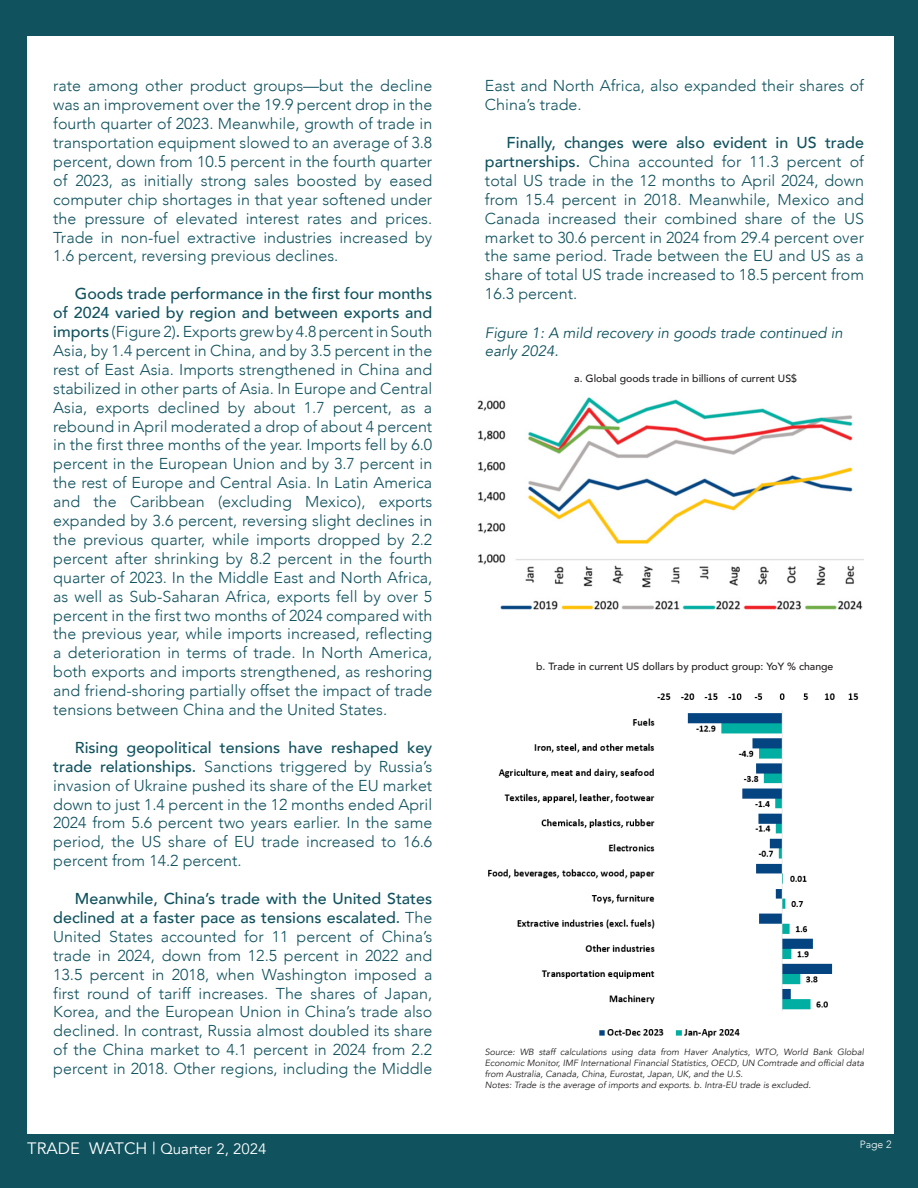
<style>
.page{position:relative;width:918px;height:1188px;background:#10525e}
.page>*{position:absolute;margin:0;border:0;box-sizing:border-box;transform-origin:0 0}
.Paragraph_Style_1{font:300 15.75px/18.9px "Avenir";color:#10525e;text-align:justify}
.t1{font:italic 15px/18px "Avenir";color:#10525e}
.Figure__Table_Titles{font:15px "Avenir";color:#fff}
.t2{font:500 10.5px "Avenir";color:#231f20}
.Figure__Table_Titles-2{font:300 10.5px "Avenir";color:#fff}
.t3{font:italic 9px/10.8px "Avenir";color:#231f20;text-align:justify}
.s1{font-weight:500}
.s2{font-size:16.5px}
</style>
<div class="page">
<div style="left:27px;top:37px;width:866px;height:1097px;background:#fff"></div>
<img style="left:477px;top:397px;width:386px;height:213px">
<img style="left:488px;top:693px;width:371px;height:345px">
<p class="Paragraph_Style_1" style="left:53px;top:76px;width:381px">rate among other product groups—but the decline was an improvement over the 19.9 percent drop in the fourth quarter of 2023. Meanwhile, growth of trade in transportation equipment slowed to an average of 3.8 percent, down from 10.5 percent in the fourth quarter of 2023, as initially strong sales boosted by eased computer chip shortages in that year softened under the pressure of elevated interest rates and prices.<br>Trade in non-fuel extractive industries increased by 1.6 percent, reversing previous declines.</p>
<p class="Paragraph_Style_1" style="left:53px;top:284px;width:381px;text-indent:22px"><span class="s1">Goods trade performance in the first four months of 2024 varied by region and between exports and imports</span> (Figure 2)<span class="s1">.</span> Exports grew by 4.8 percent in South Asia, by 1.4 percent in China, and by 3.5 percent in the rest of East Asia. Imports strengthened in China and stabilized in other parts of Asia. In Europe and Central Asia, exports declined by about 1.7 percent, as a rebound in April moderated a drop of about 4 percent in the first three months of the year. Imports fell by 6.0 percent in the European Union and by 3.7 percent in the rest of Europe and Central Asia. In Latin America and the Caribbean (excluding Mexico), exports expanded by 3.6 percent, reversing slight declines in the previous quarter, while imports dropped by 2.2 percent after shrinking by 8.2 percent in the fourth quarter of 2023. In the Middle East and North Africa, as well as Sub-Saharan Africa, exports fell by over 5 percent in the first two months of 2024 compared with the previous year, while imports increased, reflecting a deterioration in terms of trade. In North America, both exports and imports strengthened, as reshoring and friend-shoring partially offset the impact of trade tensions between China and the United States.</p>
<p class="Paragraph_Style_1" style="left:53px;top:738px;width:381px;text-indent:22px"><span class="s1">Rising geopolitical tensions have reshaped key trade relationships.</span> Sanctions triggered by Russia’s invasion of Ukraine pushed its share of the EU market down to just 1.4 percent in the 12 months ended April 2024 from 5.6 percent two years earlier. In the same period, the US share of EU trade increased to 16.6 percent from 14.2 percent.</p>
<p class="Paragraph_Style_1" style="left:53px;top:889px;width:381px;text-indent:22px"><span class="s1">Meanwhile, China’s trade with the United States declined at a faster pace as tensions escalated.</span> The United States accounted for 11 percent of China’s trade in 2024, down from 12.5 percent in 2022 and 13.5 percent in 2018, when Washington imposed a first round of tariff increases. The shares of Japan, Korea, and the European Union in China’s trade also declined. In contrast, Russia almost doubled its share of the China market to 4.1 percent in 2024 from 2.2 percent in 2018. Other regions, including the Middle</p>
<p class="Figure__Table_Titles" style="left:27px;top:1140px;width:241px"><span class="s2">TRADE WATCH |</span> Quarter 2, 2024</p>
<p class="Paragraph_Style_1" style="left:485px;top:76px;width:381px">East and North Africa, also expanded their shares of<br>China’s trade.</p>
<p class="Paragraph_Style_1" style="left:485px;top:133px;width:381px;text-indent:22px"><span class="s1">Finally, changes were also evident in US trade partnerships.</span> China accounted for 11.3 percent of total US trade in the 12 months to April 2024, down from 15.4 percent in 2018. Meanwhile, Mexico and Canada increased their combined share of the US market to 30.6 percent in 2024 from 29.4 percent over the same period. Trade between the EU and US as a share of total US trade increased to 18.5 percent from 16.3 percent.</p>
<p class="t1" style="left:485px;top:324px;width:359px">Figure 1: A mild recovery in goods trade continued in early 2024.</p>
<p class="t2" style="left:574px;top:370px;width:224px">a. Global goods trade in billions of current US$</p>
<p class="t2" style="left:536px;top:657px;width:299px">b. Trade in current US dollars by product group: YoY % change</p>
<p class="t3" style="left:485px;top:1047px;width:381px">Source: WB staff calculations using data from Haver Analytics, WTO, World Bank Global Economic Monitor, IMF International Financial Statistics, OECD, UN Comtrade and official data from Australia, Canada, China, Eurostat, Japan, UK, and the U.S.</p>
<p class="t3" style="left:485px;top:1079px;width:328px">Notes: Trade is the average of imports and exports. b. Intra-EU trade is excluded.</p>
<p class="Figure__Table_Titles-2" style="left:860px;top:1138px;width:33px">Page 2</p>
</div>
